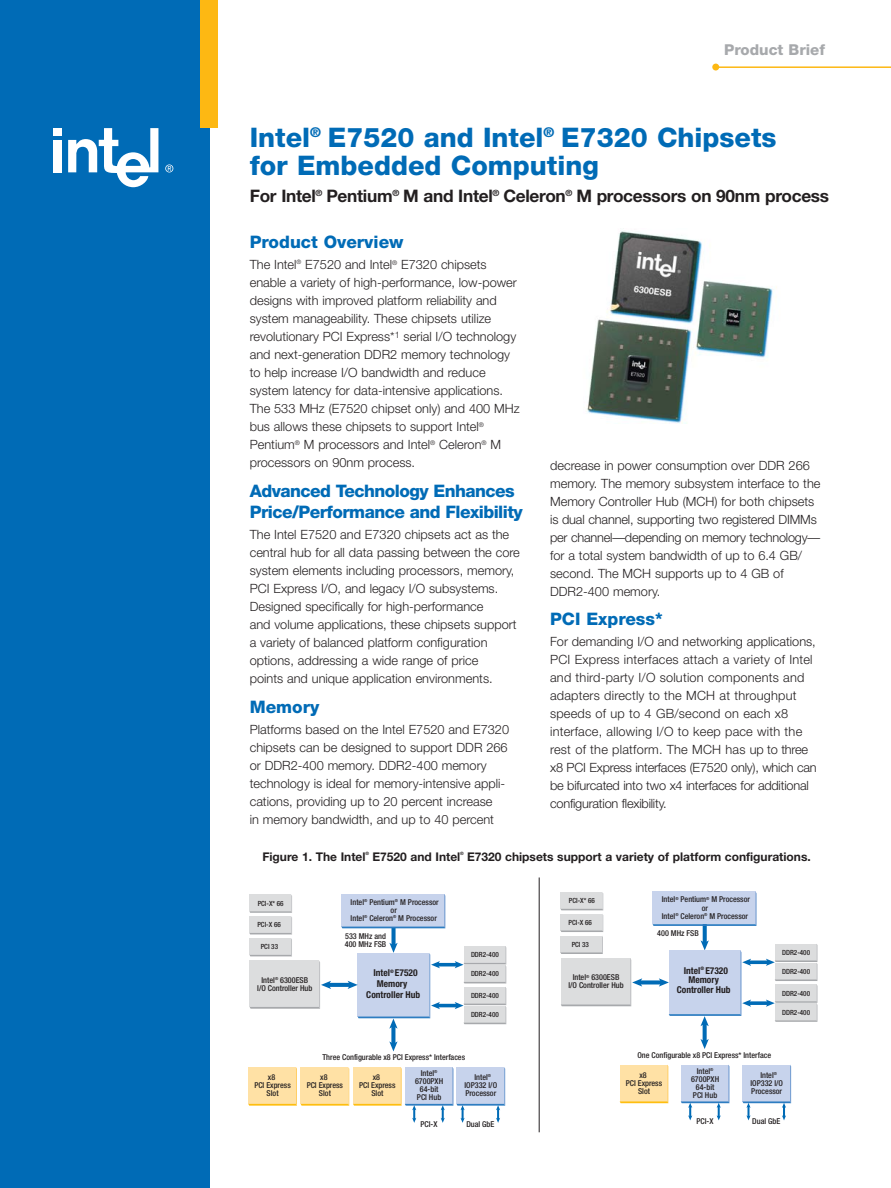
<style>
.page{position:relative;width:891px;height:1188px;background:#fff}
.page>*{position:absolute;margin:0;border:0;box-sizing:border-box;transform-origin:0 0}
.t1{font:800 27px/28.5px "Helvetica Neue";color:#006bb6}
.t2{font:800 17.25px/21px "Helvetica Neue";letter-spacing:-.03em;color:#006bb6}
.t3{font:700 17.25px "Helvetica Neue";letter-spacing:-.015em;color:#231f20}
.t4{font:800 17.25px "Helvetica Neue";color:#006bb6}
.t5{font:800 15px "Helvetica Neue";color:#a7a9ac}
.t6{font:300 12.75px/18px "Helvetica Neue";color:#231f20}
.t7{font:700 12px "Helvetica Neue";color:#231f20}
.t8{font:700 condensed 9.45px/9.4px "Helvetica Neue";color:#231f20;text-align:center}
.t9{font:500 condensed 8.1px/8.1px "Helvetica Neue";color:#231f20;text-align:center}
.t10{font:500 condensed 7.05px "Helvetica Neue";color:#231f20}
.t11{font:700 4.5px "Helvetica Neue";color:#231f20}
</style>
<div class="page">
<div style="left:0;top:0;width:209px;height:1188px;background:#006bb6"></div>
<div style="left:201px;top:0;width:17px;height:128px;background:#fdb813"></div>
<div style="left:54px;top:128px;width:8px;height:8px;background:#fff"></div>
<div style="left:54px;top:140px;width:8px;height:32px;background:#fff"></div>
<svg style="left:68px;top:128px;width:90px;height:59px"></svg>
<svg style="left:165px;top:164px;width:8px;height:8px"></svg>
<img style="left:587px;top:231px;width:190px;height:192px">
<div style="left:712px;top:64px;width:7px;height:7px;background:#fdb813;border-radius:50%"></div>
<hr style="left:716px;top:66px;width:175px;height:2px;background:#fdb813">
<svg style="left:703px;top:926px;width:4px;height:14px"></svg>
<svg style="left:653px;top:892px;width:104px;height:34px;background:#becee9"></svg>
<svg style="left:620px;top:1065px;width:48px;height:38px;background:#fedf9e"></svg>
<hr style="left:749px;top:961px;width:19px;height:3px;background:#006bb6">
<svg style="left:642px;top:980px;width:17px;height:4px"></svg>
<svg style="left:560px;top:892px;width:82px;height:114px"></svg>
<svg style="left:703px;top:1026px;width:4px;height:13px"></svg>
<svg style="left:701px;top:1039px;width:8px;height:10px"></svg>
<svg style="left:681px;top:1065px;width:48px;height:55px"></svg>
<svg style="left:742px;top:1065px;width:49px;height:55px"></svg>
<svg style="left:751px;top:1001px;width:15px;height:4px"></svg>
<svg style="left:659px;top:940px;width:92px;height:86px"></svg>
<svg style="left:766px;top:944px;width:52px;height:78px"></svg>
<svg style="left:392px;top:928px;width:4px;height:15px"></svg>
<div style="left:341px;top:894px;width:104px;height:34px;background:#c7d3ec"></div>
<hr style="left:437px;top:963px;width:20px;height:3px;background:#006bb6">
<svg style="left:331px;top:983px;width:17px;height:4px"></svg>
<svg style="left:391px;top:1029px;width:4px;height:12px"></svg>
<svg style="left:389px;top:1041px;width:9px;height:10px"></svg>
<svg style="left:248px;top:1067px;width:257px;height:56px"></svg>
<hr style="left:437px;top:1004px;width:20px;height:3px;background:#006bb6">
<svg style="left:348px;top:943px;width:92px;height:86px"></svg>
<svg style="left:455px;top:946px;width:51px;height:78px"></svg>
<svg style="left:249px;top:894px;width:82px;height:115px"></svg>
<hr style="left:539px;top:878px;width:1px;height:254px;background:#231f20">
<p class="t5" style="left:724px;top:44px;width:102px">Product Brief</p>
<h1 class="t1" style="left:250px;top:125px;width:528px">Intel<sup>®</sup> E7520 and Intel<sup>®</sup> E7320 Chipsets for Embedded Computing</h1>
<h2 class="t3" style="left:250px;top:190px;width:581px">For Intel<sup>®</sup> Pentium<sup>®</sup> M and Intel<sup>®</sup> Celeron<sup>®</sup> M processors on 90nm process</h2>
<h2 class="t4" style="left:250px;top:236px;width:155px">Product Overview</h2>
<p class="t6" style="left:250px;top:257px;width:271px">The Intel<sup>®</sup> E7520 and Intel<sup>®</sup> E7320 chipsets enable a variety of high-performance, low-power designs with improved platform reliability and system manageability. These chipsets utilize revolutionary PCI Express*<sup>1</sup> serial I/O technology and next-generation DDR2 memory technology to help increase I/O bandwidth and reduce system latency for data-intensive applications.<br>The 533 MHz (E7520 chipset only) and 400 MHz bus allows these chipsets to support Intel<sup>® </sup>Pentium<sup>®</sup> M processors and Intel<sup>®</sup> Celeron<sup>®</sup> M processors on 90nm process.</p>
<h2 class="t2" style="left:250px;top:482px;width:275px">Advanced Technology Enhances<br>Price/Performance and Flexibility</h2>
<p class="t6" style="left:250px;top:527px;width:272px">The Intel E7520 and E7320 chipsets act as the central hub for all data passing between the core system elements including processors, memory, PCI Express I/O, and legacy I/O subsystems.<br>Designed specifically for high-performance<br>and volume applications, these chipsets support a variety of balanced platform configuration options, addressing a wide range of price<br>points and unique application environments.</p>
<h2 class="t2" style="left:250px;top:698px;width:71px">Memory</h2>
<p class="t6" style="left:250px;top:722px;width:261px">Platforms based on the Intel E7520 and E7320 chipsets can be designed to support DDR 266 or DDR2-400 memory. DDR2-400 memory technology is ideal for memory-intensive appli&shy;cations, providing up to 20 percent increase<br>in memory bandwidth, and up to 40 percent</p>
<p class="t6" style="left:550px;top:457px;width:272px">decrease in power consumption over DDR 266 memory. The memory subsystem interface to the Memory Controller Hub (MCH) for both chipsets is dual channel, supporting two registered DIMMs per channel—depending on memory technology— for a total system bandwidth of up to 6.4 GB/ second. The MCH supports up to 4 GB of DDR2-400 memory.</p>
<h2 class="t4" style="left:550px;top:613px;width:114px">PCI Express*</h2>
<p class="t6" style="left:550px;top:634px;width:268px">For demanding I/O and networking applications, PCI Express interfaces attach a variety of Intel and third-party I/O solution components and adapters directly to the MCH at throughput speeds of up to 4 GB/second on each x8 interface, allowing I/O to keep pace with the rest of the platform. The MCH has up to three x8 PCI Express interfaces (E7520 only), which can be bifurcated into two x4 interfaces for additional configuration flexibility.</p>
<p class="t7" style="left:262px;top:852px;width:105px">Figure 1. The Intel</p>
<p class="t11" style="left:366px;top:852px;width:5px">®</p>
<p class="t7" style="left:372px;top:852px;width:89px">E7520 and Intel</p>
<p class="t11" style="left:460px;top:852px;width:5px">®</p>
<p class="t7" style="left:467px;top:852px;width:345px">E7320 chipsets support a variety of platform configurations.</p>
<p class="t10" style="left:258px;top:901px;width:28px">PCI-X* 66</p>
<p class="t10" style="left:257px;top:922px;width:25px">PCI-X 66</p>
<p class="t10" style="left:261px;top:944px;width:19px">PCI 33</p>
<p class="t9" style="left:351px;top:899px;width:90px">Intel<sup>®</sup> Pentium<sup>®</sup> M Processor or<br>Intel<sup>®</sup> Celeron<sup>®</sup> M Processor</p>
<p class="t9" style="left:345px;top:932px;width:43px;text-align:left">533 MHz and<br>400 MHz FSB</p>
<p class="t10" style="left:471px;top:952px;width:29px">DDR2-400</p>
<p class="t10" style="left:569px;top:898px;width:28px">PCI-X* 66</p>
<p class="t10" style="left:569px;top:920px;width:25px">PCI-X 66</p>
<p class="t10" style="left:572px;top:942px;width:19px">PCI 33</p>
<p class="t9" style="left:662px;top:896px;width:90px">Intel<sup>®</sup> Pentium<sup>®</sup> M Processor or<br>Intel<sup>®</sup> Celeron<sup>®</sup> M Processor</p>
<p class="t9" style="left:657px;top:930px;width:43px">400 MHz FSB</p>
<p class="t10" style="left:782px;top:950px;width:29px">DDR2-400</p>
<p class="t9" style="left:257px;top:976px;width:57px">Intel<sup>®</sup> 6300ESB<br>I/O Controller Hub</p>
<p class="t8" style="left:366px;top:969px;width:55px;line-height:10.8px">Intel<sup>®</sup> E7520<br>Memory<br>Controller Hub</p>
<p class="t10" style="left:471px;top:971px;width:29px">DDR2-400</p>
<p class="t10" style="left:471px;top:993px;width:29px">DDR2-400</p>
<p class="t10" style="left:471px;top:1012px;width:29px">DDR2-400</p>
<p class="t9" style="left:568px;top:974px;width:57px">Intel<sup>®</sup> 6300ESB<br>I/O Controller Hub</p>
<p class="t8" style="left:677px;top:967px;width:55px">Intel<sup>®</sup> E7320<br>Memory<br>Controller Hub</p>
<p class="t10" style="left:782px;top:969px;width:29px">DDR2-400</p>
<p class="t10" style="left:782px;top:991px;width:29px">DDR2-400</p>
<p class="t10" style="left:782px;top:1010px;width:29px">DDR2-400</p>
<p class="t9" style="left:254px;top:1074px;width:38px">x8<br>PCI Express<br>Slot</p>
<p class="t9" style="left:323px;top:1054px;width:144px">Three Configurable x8 PCI Express* Interfaces</p>
<p class="t9" style="left:359px;top:1074px;width:38px">x8<br>PCI Express<br>Slot</p>
<p class="t9" style="left:415px;top:1070px;width:30px">Intel<sup>®<br></sup>6700PXH<br>64-bit<br>PCI Hub</p>
<p class="t9" style="left:465px;top:1074px;width:34px">Intel<sup>®<br></sup>IOP332 I/O<br>Processor</p>
<p class="t9" style="left:421px;top:1121px;width:18px">PCI-X</p>
<p class="t9" style="left:466px;top:1121px;width:30px">Dual GbE</p>
<p class="t9" style="left:307px;top:1074px;width:38px">x8<br>PCI Express<br>Slot</p>
<p class="t9" style="left:637px;top:1052px;width:135px">One Configurable x8 PCI Express* Interface</p>
<p class="t9" style="left:626px;top:1071px;width:38px">x8<br>PCI Express<br>Slot</p>
<p class="t9" style="left:691px;top:1067px;width:30px">Intel<sup>®<br></sup>6700PXH<br>64-bit<br>PCI Hub</p>
<p class="t9" style="left:750px;top:1071px;width:34px">Intel<sup>®<br></sup>IOP332 I/O<br>Processor</p>
<p class="t9" style="left:697px;top:1118px;width:18px">PCI-X</p>
<p class="t9" style="left:752px;top:1118px;width:30px">Dual GbE</p>
</div>
